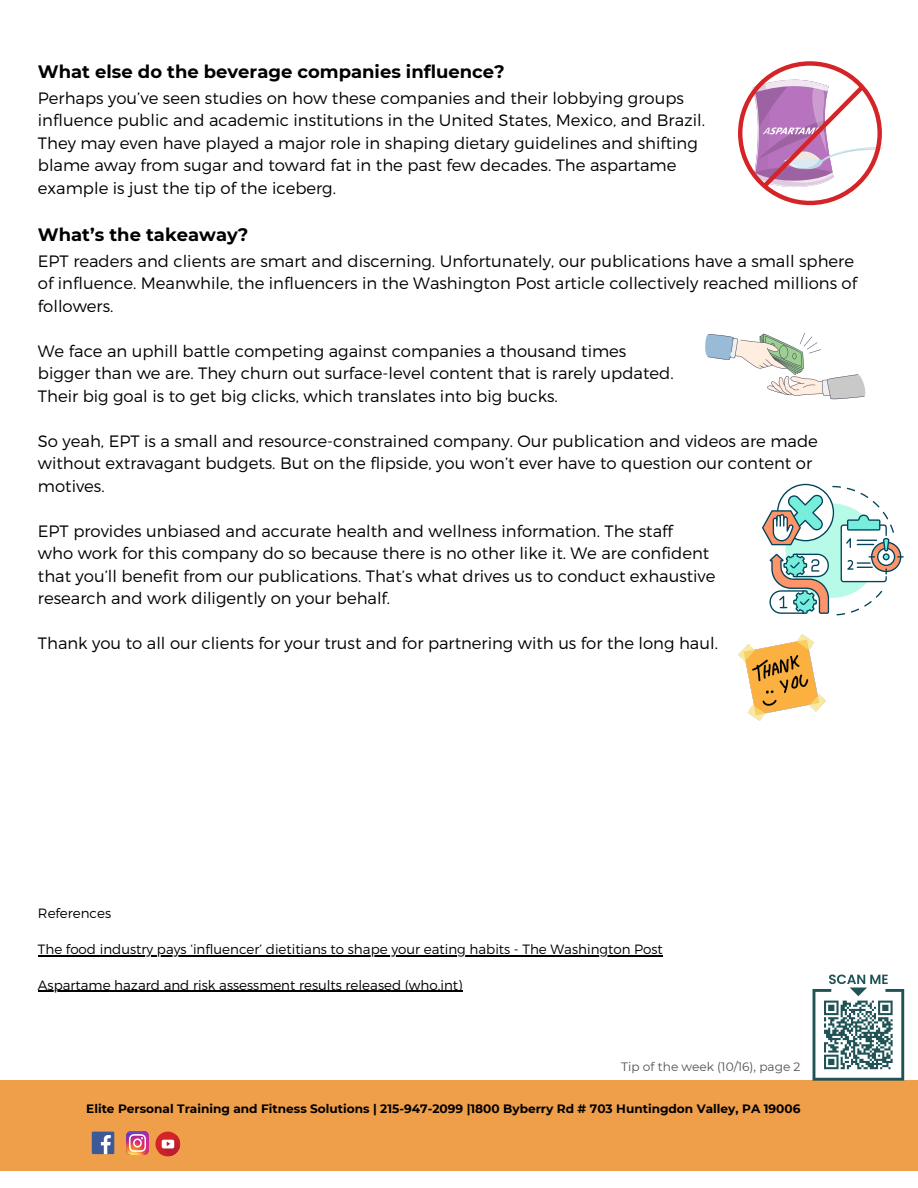
<style>
.page{position:relative;width:918px;height:1188px;background:#fff}
.page>*{position:absolute;margin:0;border:0;box-sizing:border-box;transform-origin:0 0}
.t1{font:700 18px "Montserrat";color:#000}
.t2{font:300 16.5px/22.5px "Montserrat";color:#000}
.t3{font:300 13.5px "Montserrat";color:#000}
.t4{font:700 12.15px "Montserrat";color:#000}
.t5{font:12.15px "Montserrat";color:#4f524e}
</style>
<div class="page">
<div style="left:0;top:1081px;width:918px;height:90px;background:#ef9e4a"></div>
<svg style="left:813px;top:975px;width:91px;height:106px"></svg>
<div style="left:92px;top:1132px;width:22px;height:22px;background:#3d5a98"></div>
<svg style="left:101px;top:1135px;width:10px;height:19px"></svg>
<img style="left:126px;top:1132px;width:23px;height:22px">
<div style="left:155px;top:1132px;width:25px;height:24px;background:#d42428;border-radius:50%"></div>
<svg style="left:159px;top:1135px;width:22px;height:22px"></svg>
<svg style="left:762px;top:484px;width:142px;height:131px"></svg>
<img style="left:738px;top:634px;width:88px;height:87px">
<svg style="left:705px;top:333px;width:160px;height:66px"></svg>
<svg style="left:738px;top:61px;width:144px;height:144px"></svg>
<hr style="left:38px;top:955px;width:625px;height:1px;background:#000">
<hr style="left:38px;top:991px;width:424px;height:1px;background:#000">
<p class="t1" style="left:38px;top:61px;width:468px">What else do the beverage companies influence?</p>
<p class="t2" style="left:38px;top:86px;width:648px">Perhaps you’ve seen studies on how these companies and their lobbying groups</p>
<p class="t2" style="left:38px;top:108px;width:669px">influence public and academic institutions in the United States, Mexico, and Brazil.</p>
<p class="t2" style="left:38px;top:131px;width:661px">They may even have played a major role in shaping dietary guidelines and shifting</p>
<p class="t2" style="left:38px;top:153px;width:640px">blame away from sugar and toward fat in the past few decades. The aspartame</p>
<p class="t2" style="left:38px;top:176px;width:300px">example is just the tip of the iceberg.</p>
<p class="t1" style="left:38px;top:224px;width:212px">What’s the takeaway?</p>
<p class="t2" style="left:38px;top:249px;width:821px">EPT readers and clients are smart and discerning. Unfortunately, our publications have a small sphere of influence. Meanwhile, the influencers in the Washington Post article collectively reached millions of followers.</p>
<p class="t2" style="left:38px;top:339px;width:590px">We face an uphill battle competing against companies a thousand times</p>
<p class="t2" style="left:38px;top:362px;width:637px">bigger than we are. They churn out surface-level content that is rarely updated.</p>
<p class="t2" style="left:38px;top:384px;width:521px">Their big goal is to get big clicks, which translates into big bucks.</p>
<p class="t2" style="left:38px;top:429px;width:781px">So yeah, EPT is a small and resource-constrained company. Our publication and videos are made without extravagant budgets. But on the flipside, you won’t ever have to question our content or motives.</p>
<p class="t2" style="left:38px;top:519px;width:636px">EPT provides unbiased and accurate health and wellness information. The staff</p>
<p class="t2" style="left:38px;top:542px;width:673px">who work for this company do so because there is no other like it. We are confident</p>
<p class="t2" style="left:38px;top:564px;width:679px">that you’ll benefit from our publications. That’s what drives us to conduct exhaustive</p>
<p class="t2" style="left:38px;top:587px;width:354px">research and work diligently on your behalf.</p>
<p class="t2" style="left:38px;top:632px;width:682px">Thank you to all our clients for your trust and for partnering with us for the long haul.</p>
<p class="t3" style="left:38px;top:904px;width:75px">References</p>
<p class="t3" style="left:38px;top:940px;width:626px">The food industry pays ‘influencer’ dietitians to shape your eating habits - The Washington Post</p>
<p class="t3" style="left:38px;top:976px;width:426px">Aspartame hazard and risk assessment results released (who.int)</p>
<p class="t5" style="left:621px;top:1059px;width:181px">Tip of the week (10/16), page 2</p>
<p class="t4" style="left:86px;top:1102px;width:716px">Elite Personal Training and Fitness Solutions | 215-947-2099 |1800 Byberry Rd # 703 Huntingdon Valley, PA 19006</p>
</div>
